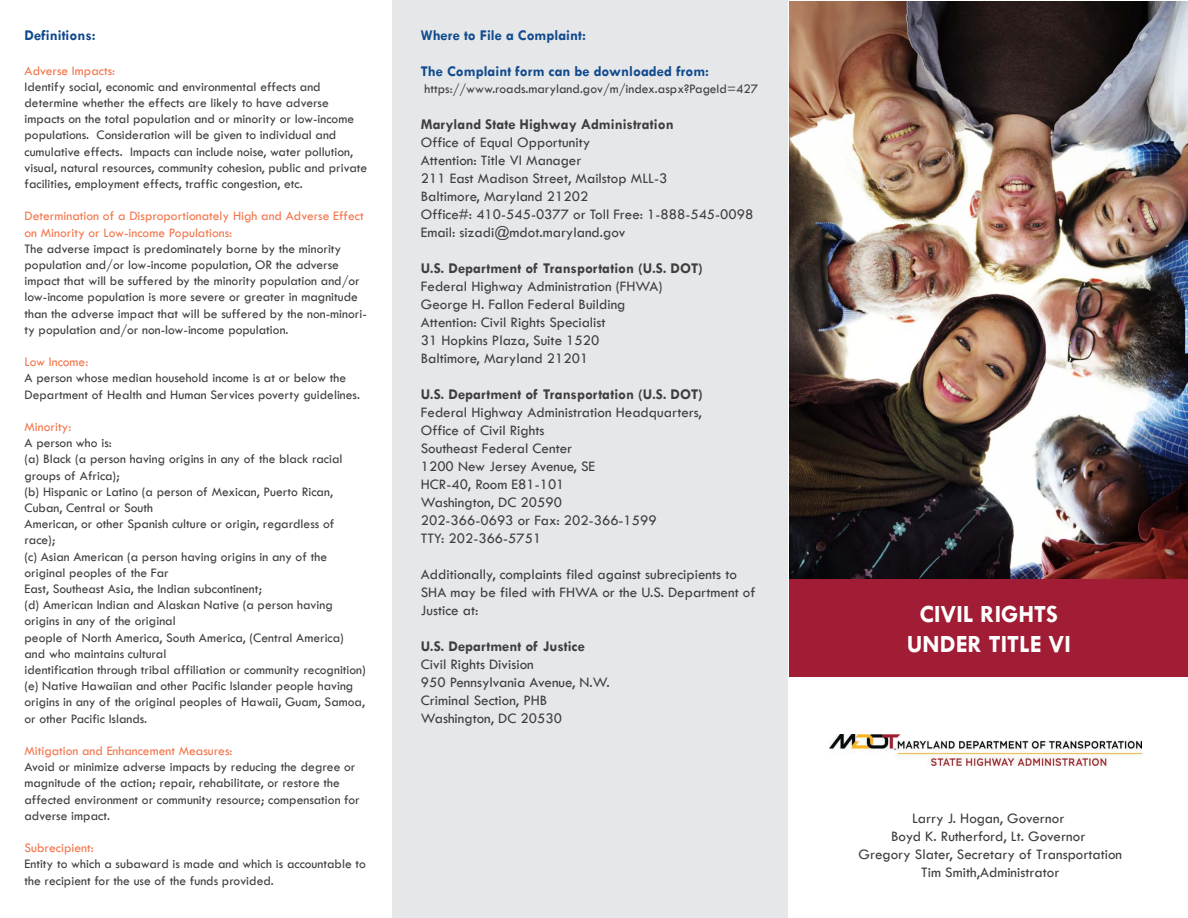
<style>
.page{position:relative;width:1188px;height:918px;background:#fff}
.page>*{position:absolute;margin:0;border:0;box-sizing:border-box;transform-origin:0 0}
.t1{font:700 24.9px/30px "Tw Cen";color:#fff;text-align:center}
.t2{font:15px/18px "Tw Cen";color:#3e3e3f}
.t3{font:700 15px "Tw Cen";color:#3e3e3f}
.t4{font:700 15px "Tw Cen";color:#114a8e}
.t5{font:13.5px/16.2px "Tw Cen";color:#3e3e3f}
.t6{font:13.5px/16.2px "Tw Cen";color:#f3754c}
</style>
<div class="page">
<div style="left:392px;top:0;width:396px;height:918px;background:#e6e7e9"></div>
<img style="left:790px;top:1px;width:398px;height:578px">
<div style="left:790px;top:579px;width:398px;height:98px;background:#a11c35"></div>
<img style="left:830px;top:734px;width:312px;height:32px">
<p class="t4" style="left:25px;top:27px;width:73px">Definitions:</p>
<p class="t6" style="left:25px;top:62px;width:92px">Adverse Impacts:</p>
<p class="t5" style="left:25px;top:78px;width:344px">Identify social, economic and environmental effects and determine whether the effects are likely to have adverse impacts on the total population and or minority or low-income populations. Consideration will be given to individual and cumulative effects. Impacts can include noise, water pollution, visual, natural resources, community cohesion, public and private facilities, employment effects, traffic congestion, etc.</p>
<p class="t6" style="left:25px;top:208px;width:341px">Determination of a Disproportionately High and Adverse Effect on Minority or Low-income Populations:</p>
<p class="t5" style="left:25px;top:240px;width:344px">The adverse impact is predominately borne by the minority population and/or low-income population, OR the adverse impact that will be suffered by the minority population and/or low-income population is more severe or greater in magnitude than the adverse impact that will be suffered by the non-minori&shy;ty population and/or non-low-income population.</p>
<p class="t6" style="left:25px;top:354px;width:65px">Low Income:</p>
<p class="t5" style="left:25px;top:370px;width:337px">A person whose median household income is at or below the<br>Department of Health and Human Services poverty guidelines.</p>
<p class="t6" style="left:25px;top:419px;width:48px">Minority:</p>
<p class="t5" style="left:25px;top:435px;width:343px">A person who is:<br>(a) Black (a person having origins in any of the black racial groups of Africa);<br>(b) Hispanic or Latino (a person of Mexican, Puerto Rican, Cuban, Central or South<br>American, or other Spanish culture or origin, regardless of race);<br>(c) Asian American (a person having origins in any of the original peoples of the Far<br>East, Southeast Asia, the Indian subcontinent;<br>(d) American Indian and Alaskan Native (a person having origins in any of the original<br>people of North America, South America, (Central America) and who maintains cultural<br>identification through tribal affiliation or community recognition) (e) Native Hawaiian and other Pacific Islander people having origins in any of the original peoples of Hawaii, Guam, Samoa, or other Pacific Islands.</p>
<p class="t6" style="left:25px;top:743px;width:209px">Mitigation and Enhancement Measures:</p>
<p class="t5" style="left:25px;top:759px;width:337px">Avoid or minimize adverse impacts by reducing the degree or magnitude of the action; repair, rehabilitate, or restore the affected environment or community resource; compensation for adverse impact.</p>
<p class="t6" style="left:25px;top:840px;width:71px">Subrecipient:</p>
<p class="t5" style="left:25px;top:856px;width:343px">Entity to which a subaward is made and which is accountable to the recipient for the use of the funds provided.</p>
<p class="t4" style="left:421px;top:27px;width:167px">Where to File a Complaint:</p>
<p class="t4" style="left:421px;top:63px;width:290px">The Complaint form can be downloaded from:</p>
<p class="t5" style="left:425px;top:80px;width:335px">https://www.roads.maryland.gov/m/index.aspx?PageId=427</p>
<p class="t3" style="left:421px;top:115px;width:254px">Maryland State Highway Administration</p>
<p class="t2" style="left:421px;top:133px;width:334px">Office of Equal Opportunity<br>Attention: Title VI Manager<br>211 East Madison Street, Mailstop MLL-3<br>Baltimore, Maryland 21202<br>Office#: 410-545-0377 or Toll Free: 1-888-545-0098<br>Email: sizadi@mdot.maryland.gov</p>
<p class="t3" style="left:421px;top:259px;width:284px">U.S. Department of Transportation (U.S. DOT)</p>
<p class="t2" style="left:421px;top:277px;width:243px">Federal Highway Administration (FHWA)<br>George H. Fallon Federal Building Attention: Civil Rights Specialist<br>31 Hopkins Plaza, Suite 1520<br>Baltimore, Maryland 21201</p>
<p class="t3" style="left:421px;top:385px;width:284px">U.S. Department of Transportation (U.S. DOT)</p>
<p class="t2" style="left:421px;top:403px;width:283px">Federal Highway Administration Headquarters,<br>Office of Civil Rights<br>Southeast Federal Center<br>1200 New Jersey Avenue, SE<br>HCR-40, Room E81-101<br>Washington, DC 20590<br>202-366-0693 or Fax: 202-366-1599<br>TTY: 202-366-5751</p>
<p class="t2" style="left:421px;top:565px;width:336px">Additionally, complaints filed against subrecipients to<br>SHA may be filed with FHWA or the U.S. Department of<br>Justice at:</p>
<p class="t3" style="left:421px;top:637px;width:166px">U.S. Department of Justice</p>
<p class="t2" style="left:421px;top:655px;width:190px">Civil Rights Division<br>950 Pennsylvania Avenue, N.W.<br>Criminal Section, PHB<br>Washington, DC 20530</p>
<h1 class="t1" style="left:907px;top:598px;width:166px">CIVIL RIGHTS<br>UNDER TITLE VI</h1>
<p class="t2" style="left:858px;top:809px;width:265px;text-align:center">Larry J. Hogan, Governor<br>Boyd K. Rutherford, Lt. Governor<br>Gregory Slater, Secretary of Transportation<br>Tim Smith,Administrator</p>
</div>
